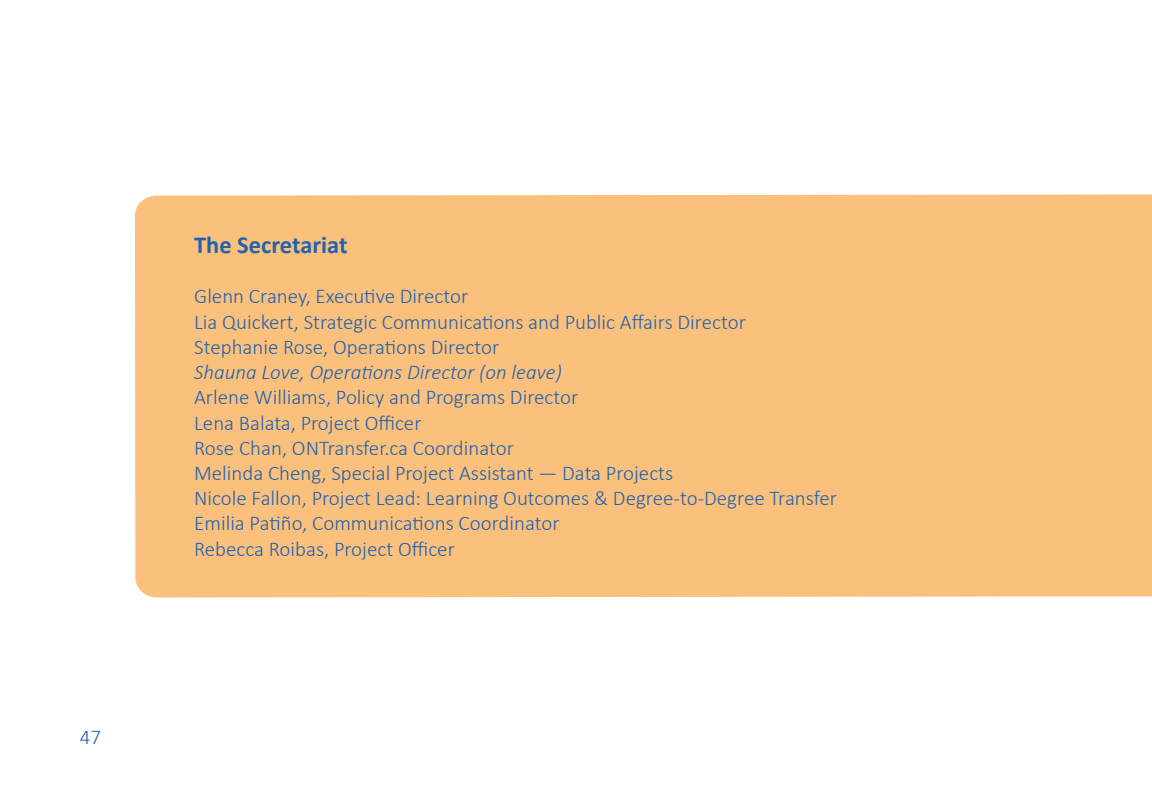
<style>
.page{position:relative;width:1152px;height:806px;background:#fff}
.page>*{position:absolute;margin:0;border:0;box-sizing:border-box;transform-origin:0 0}
.t1{font:700 24.5px "Calibri";color:#2362af}
.t2{font:300 21px/25.2px "Calibri";color:#2362af}
.t3{font:italic 300 21px "Calibri";color:#2362af}
</style>
<div class="page">
<div style="left:135px;top:194px;width:1017px;height:403px;background:#fac07c"></div>
<p class="t2" style="left:80px;top:724px;width:23px">47</p>
<p class="t1" style="left:194px;top:229px;width:155px">The Secretariat</p>
<p class="t2" style="left:194px;top:284px;width:553px">Glenn Craney, Executive Director<br>Lia Quickert, Strategic Communications and Public Affairs Director<br>Stephanie Rose, Operations Director</p>
<p class="t3" style="left:194px;top:359px;width:369px">Shauna Love, Operations Director (on leave)</p>
<p class="t2" style="left:194px;top:384px;width:644px">Arlene Williams, Policy and Programs Director<br>Lena Balata, Project Officer<br>Rose Chan, ONTransfer.ca Coordinator<br>Melinda Cheng, Special Project Assistant — Data Projects<br>Nicole Fallon, Project Lead: Learning Outcomes &amp; Degree-to-Degree Transfer Emilia Patiño, Communications Coordinator<br>Rebecca Roibas, Project Officer</p>
</div>
